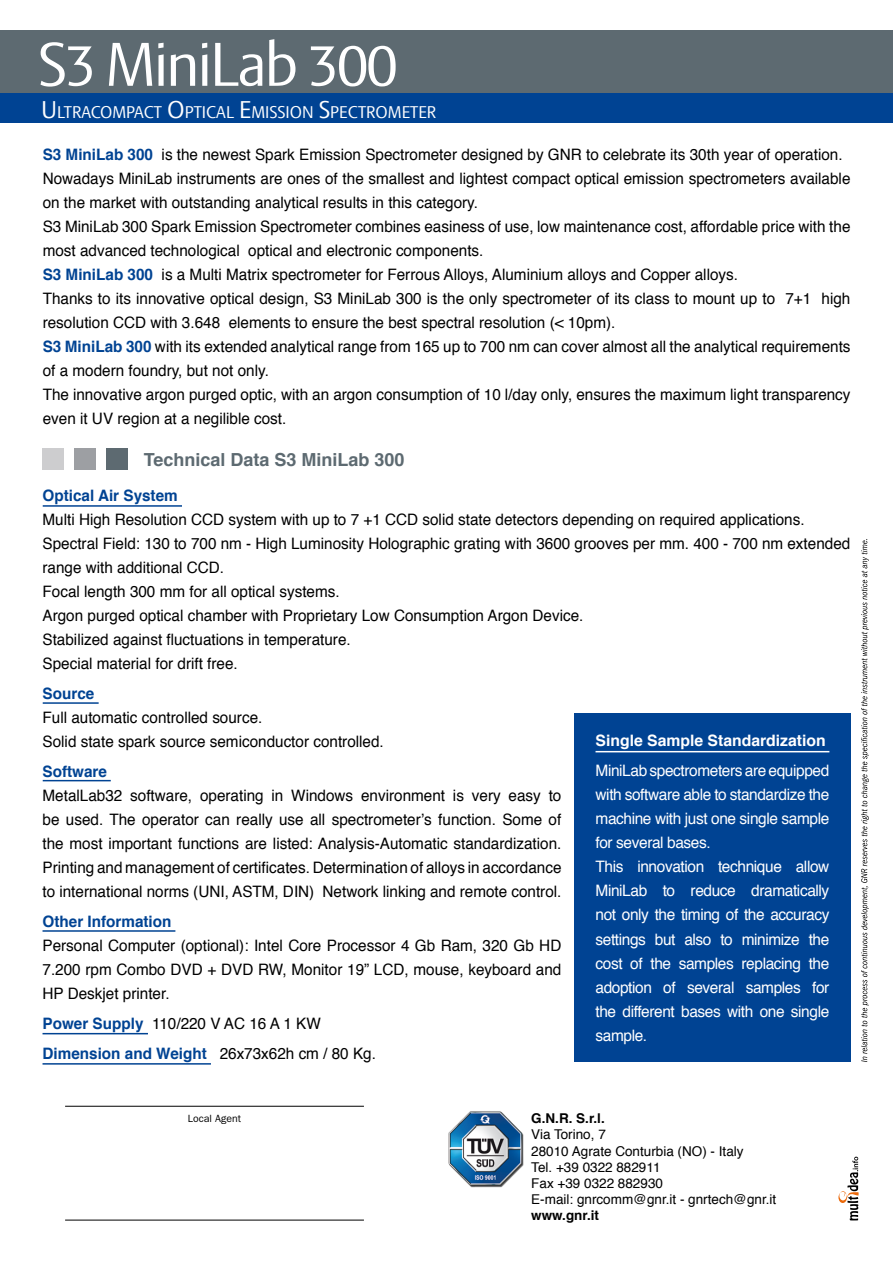
<style>
.page{position:relative;width:893px;height:1263px;background:#fff}
.page>*{position:absolute;margin:0;border:0;box-sizing:border-box;transform-origin:0 0}
.t1{font:60.75px "Skoda Sans";letter-spacing:-.03em;color:#fff}
.t2{font:700 18px "Helvetica";color:#5d6a71}
.t3{font:16.8px "Skoda Sans";color:#fff}
.t4{font:15.75px/24px "Helvetica";color:#000}
.t5{font:15.75px/24px "Helvetica";letter-spacing:-.025em;color:#fff}
.t6{font:700 15.75px "Helvetica";color:#004393}
.t7{font:700 15.75px "Helvetica";color:#fff}
.t8{font:13.5px/16.2px "Helvetica";color:#000}
.t9{font:700 13.5px "Helvetica";color:#000}
.t10{font:10.5px "Franklin Gothic";color:#000}
.s1{font-size:24px}
.s2{font-weight:700;color:#004393}
</style>
<div class="page">
<svg style="left:861px;top:539px;width:8px;height:523px"></svg>
<img style="left:448px;top:1111px;width:76px;height:77px">
<hr style="left:65px;top:1106px;width:299px;height:1px;background:#000">
<hr style="left:65px;top:1220px;width:299px;height:1px;background:#000">
<svg style="left:838px;top:1157px;width:21px;height:63px"></svg>
<div style="left:106px;top:449px;width:21px;height:21px;background:#5d6a71"></div>
<div style="left:74px;top:449px;width:22px;height:21px;background:#9d9fa3"></div>
<div style="left:43px;top:449px;width:21px;height:21px;background:#cdcdcf"></div>
<div style="left:0;top:30px;width:893px;height:64px;background:#5d6a71"></div>
<div style="left:0;top:94px;width:893px;height:29px;background:#004393"></div>
<div style="left:574px;top:713px;width:277px;height:349px;background:#004393"></div>
<hr style="left:595px;top:751px;width:234px;height:1px;background:#fff">
<hr style="left:43px;top:505px;width:139px;height:2px;background:#004393">
<hr style="left:43px;top:702px;width:56px;height:2px;background:#004393">
<hr style="left:43px;top:780px;width:68px;height:1px;background:#004393">
<hr style="left:43px;top:930px;width:132px;height:2px;background:#004393">
<hr style="left:43px;top:1033px;width:105px;height:1px;background:#004393">
<hr style="left:43px;top:1063px;width:168px;height:1px;background:#004393">
<h1 class="t1" style="left:38px;top:31px;width:361px">S3 MiniLab 300</h1>
<p class="t3" style="left:41px;top:102px;width:397px"><span class="s1">U</span>LTRACOMPACT <span class="s1">O</span>PTICAL <span class="s1">E</span>MISSION <span class="s1">S</span>PECTROMETER</p>
<p class="t4" style="left:43px;top:143px;width:809px"><span class="s2">S3 MiniLab 300</span> is the newest Spark Emission Spectrometer designed by GNR to celebrate its 30th year of operation.<br>Nowadays MiniLab instruments are ones of the smallest and lightest compact optical emission spectrometers available on the market with outstanding analytical results in this category.<br>S3 MiniLab 300 Spark Emission Spectrometer combines easiness of use, low maintenance cost, affordable price with the most advanced technological optical and electronic components.<br><span class="s2">S3 MiniLab 300</span> is a Multi Matrix spectrometer for Ferrous Alloys, Aluminium alloys and Copper alloys.<br>Thanks to its innovative optical design, S3 MiniLab 300 is the only spectrometer of its class to mount up to 7+1 high resolution CCD with 3.648 elements to ensure the best spectral resolution (&lt; 10pm).<br><span class="s2">S3 MiniLab 300</span> with its extended analytical range from 165 up to 700 nm can cover almost all the analytical requirements of a modern foundry, but not only.<br>The innovative argon purged optic, with an argon consumption of 10 l/day only, ensures the maximum light transparency even it UV region at a negilible cost.</p>
<p class="t2" style="left:144px;top:445px;width:262px">Technical Data S3 MiniLab 300</p>
<p class="t6" style="left:43px;top:483px;width:137px">Optical Air System</p>
<p class="t4" style="left:43px;top:508px;width:809px">Multi High Resolution CCD system with up to 7 +1 CCD solid state detectors depending on required applications.<br>Spectral Field: 130 to 700 nm - High Luminosity Holographic grating with 3600 grooves per mm. 400 - 700 nm extended range with additional CCD.<br>Focal length 300 mm for all optical systems.<br>Argon purged optical chamber with Proprietary Low Consumption Argon Device.<br>Stabilized against fluctuations in temperature.<br>Special material for drift free.</p>
<p class="t6" style="left:43px;top:681px;width:53px">Source</p>
<p class="t4" style="left:43px;top:706px;width:343px">Full automatic controlled source.<br>Solid state spark source semiconductor controlled.</p>
<p class="t6" style="left:43px;top:759px;width:66px">Software</p>
<p class="t4" style="left:43px;top:784px;width:520px;text-align:justify">MetalLab32 software, operating in Windows environment is very easy to be used. The operator can really use all spectrometer’s function. Some of the most important functions are listed: Analysis-Automatic standardization.<br>Printing and management of certificates. Determination of alloys in accordance to international norms (UNI, ASTM, DIN) Network linking and remote control.</p>
<p class="t6" style="left:43px;top:909px;width:131px">Other Information</p>
<p class="t4" style="left:43px;top:934px;width:520px;text-align:justify">Personal Computer (optional): Intel Core Processor 4 Gb Ram, 320 Gb HD 7.200 rpm Combo DVD + DVD RW, Monitor 19” LCD, mouse, keyboard and HP Deskjet printer.</p>
<p class="t4" style="left:43px;top:1009px;width:335px;line-height:30px"><span class="s2">Power Supply</span> 110/220 V AC 16 A 1 KW<br><span class="s2">Dimension and Weight</span> 26x73x62h cm / 80 Kg.</p>
<p class="t7" style="left:595px;top:728px;width:232px">Single Sample Standardization</p>
<p class="t5" style="left:595px;top:759px;width:235px">MiniLab spectrometers are equipped with software able to standardize the machine with just one single sample for several bases.<br>This innovation technique allow<br>MiniLab to reduce dramatically not only the timing of the accuracy settings but also to minimize the cost of the samples replacing the adoption of several samples for the different bases with one single sample.</p>
<p class="t10" style="left:188px;top:1112px;width:55px">Local Agent</p>
<p class="t9" style="left:531px;top:1107px;width:75px">G.N.R. S.r.l.</p>
<p class="t8" style="left:531px;top:1127px;width:246px">Via Torino, 7<br>28010 Agrate Conturbia (NO) - Italy<br>Tel. +39 0322 882911<br>Fax +39 0322 882930<br>E-mail: gnrcomm@gnr.it - gnrtech@gnr.it</p>
<p class="t9" style="left:531px;top:1205px;width:69px">www.gnr.it</p>
</div>
